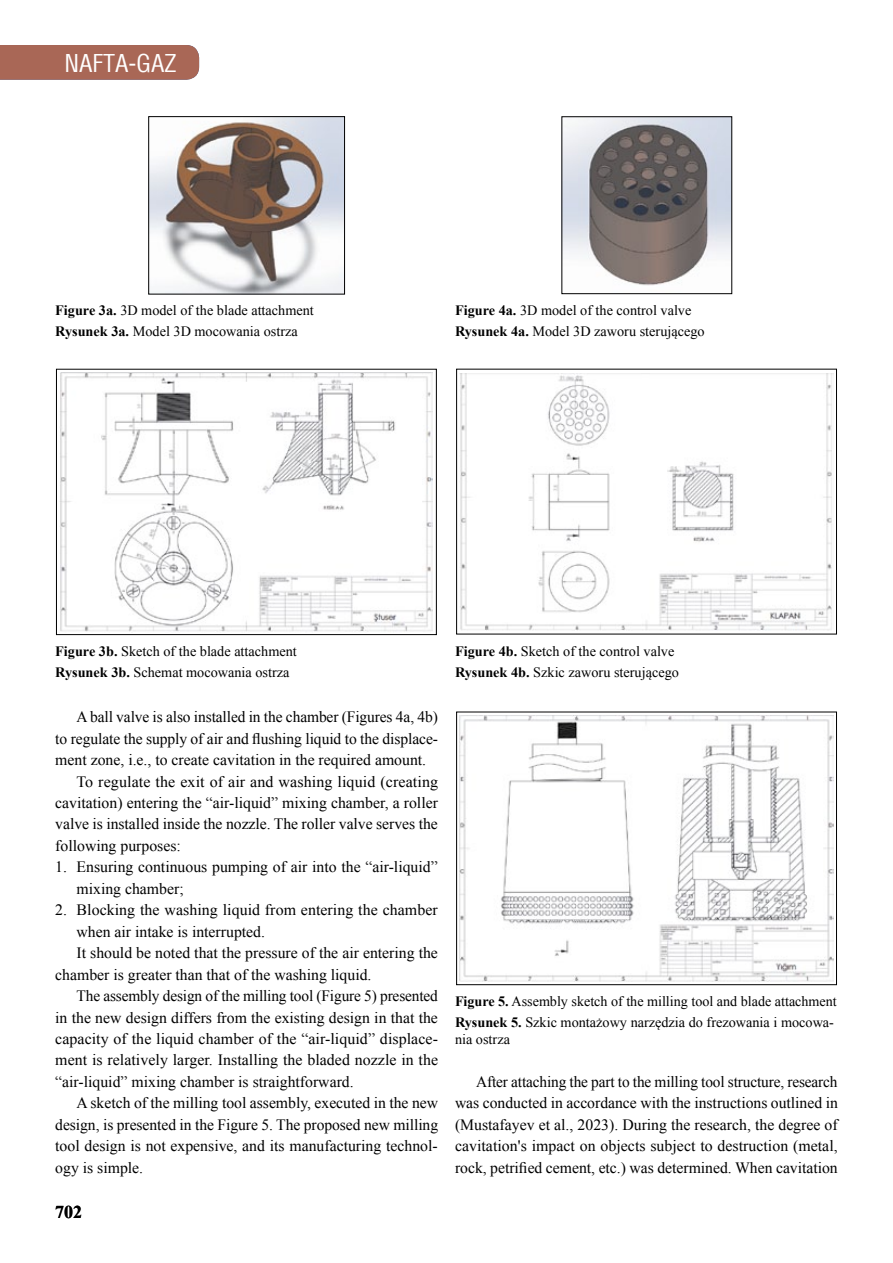
<style>
.page{position:relative;width:893px;height:1263px;background:#fff}
.page>*{position:absolute;margin:0;border:0;box-sizing:border-box;transform-origin:0 0}
.t1{font:24px "Switzerland Condensed";color:#fff}
.t2{font:700 18px "Times New Roman";color:#000}
.t3{font:15.75px/21.5px "Times New Roman";color:#000}
.t4{font:14.25px/21.3px "Times New Roman";color:#000}
.s1{font-weight:700}
</style>
<div class="page">
<div style="left:0;top:45px;width:199px;height:35px;background:#a96756"></div>
<img style="left:150px;top:118px;width:193px;height:174px">
<div style="left:148px;top:116px;width:197px;height:178px;border:1px solid #000"></div>
<img style="left:60px;top:372px;width:373px;height:260px">
<div style="left:56px;top:369px;width:381px;height:266px;border:1px solid #000"></div>
<img style="left:564px;top:118px;width:166px;height:168px">
<div style="left:562px;top:116px;width:170px;height:178px;border:1px solid #000"></div>
<img style="left:460px;top:373px;width:373px;height:257px">
<div style="left:456px;top:369px;width:381px;height:265px;border:1px solid #000"></div>
<img style="left:460px;top:716px;width:373px;height:265px">
<div style="left:456px;top:712px;width:381px;height:273px;border:1px solid #000"></div>
<h1 class="t1" style="left:64px;top:49px;width:114px">NAFTA-GAZ</h1>
<p class="t4" style="left:55px;top:299px;width:260px"><span class="s1">Figure 3a.</span> 3D model of the blade attachment<br><span class="s1">Rysunek 3a.</span> Model 3D mocowania ostrza</p>
<p class="t4" style="left:455px;top:299px;width:251px"><span class="s1">Figure 4a.</span> 3D model of the control valve<br><span class="s1">Rysunek 4a.</span> Model 3D zaworu sterującego</p>
<p class="t4" style="left:55px;top:640px;width:243px"><span class="s1">Figure 3b.</span> Sketch of the blade attachment<br><span class="s1">Rysunek 3b.</span> Schemat mocowania ostrza</p>
<p class="t3" style="left:77px;top:706px;width:363px">A ball valve is also installed in the chamber (Figures 4a, 4b)</p>
<p class="t3" style="left:55px;top:727px;width:384px">to regulate the supply of air and flushing liquid to the displace-</p>
<p class="t3" style="left:55px;top:749px;width:372px">ment zone, i.e., to create cavitation in the required amount.</p>
<p class="t3" style="left:77px;top:770px;width:363px">To regulate the exit of air and washing liquid (creating</p>
<p class="t3" style="left:55px;top:792px;width:384px">cavitation) entering the “air-liquid” mixing chamber, a roller</p>
<p class="t3" style="left:55px;top:813px;width:384px">valve is installed inside the nozzle. The roller valve serves the</p>
<p class="t3" style="left:55px;top:835px;width:127px">following purposes:</p>
<p class="t3" style="left:77px;top:856px;width:363px;text-indent:-21px">1. Ensuring continuous pumping of air into the “air-liquid” mixing chamber;</p>
<p class="t3" style="left:55px;top:899px;width:384px">2. Blocking the washing liquid from entering the chamber</p>
<p class="t3" style="left:77px;top:920px;width:190px">when air intake is interrupted.</p>
<p class="t3" style="left:77px;top:942px;width:363px">It should be noted that the pressure of the air entering the</p>
<p class="t3" style="left:55px;top:963px;width:318px">chamber is greater than that of the washing liquid.</p>
<p class="t3" style="left:77px;top:985px;width:363px">The assembly design of the milling tool (Figure 5) presented</p>
<p class="t3" style="left:55px;top:1006px;width:384px">in the new design differs from the existing design in that the</p>
<p class="t3" style="left:55px;top:1028px;width:384px">capacity of the liquid chamber of the “air-liquid” displace-</p>
<p class="t3" style="left:55px;top:1049px;width:384px">ment is relatively larger. Installing the bladed nozzle in the</p>
<p class="t3" style="left:55px;top:1070px;width:300px">“air-liquid” mixing chamber is straightforward.</p>
<p class="t3" style="left:77px;top:1092px;width:363px">A sketch of the milling tool assembly, executed in the new</p>
<p class="t3" style="left:55px;top:1113px;width:384px">design, is presented in the Figure 5. The proposed new milling</p>
<p class="t3" style="left:55px;top:1135px;width:384px">tool design is not expensive, and its manufacturing technol-</p>
<p class="t3" style="left:55px;top:1156px;width:89px">ogy is simple.</p>
<p class="t2" style="left:55px;top:1199px;width:28px">702</p>
<p class="t4" style="left:455px;top:640px;width:225px"><span class="s1">Figure 4b.</span> Sketch of the control valve<br><span class="s1">Rysunek 4b.</span> Szkic zaworu sterującego</p>
<p class="t4" style="left:455px;top:990px;width:383px"><span class="s1">Figure 5.</span> Assembly sketch of the milling tool and blade attachment<br><span class="s1">Rysunek 5.</span> Szkic montażowy narzędzia do frezowania i mocowa-</p>
<p class="t4" style="left:455px;top:1029px;width:57px">nia ostrza</p>
<p class="t3" style="left:455px;top:1070px;width:384px;text-align:justify;text-indent:21px">After attaching the part to the milling tool structure, research was conducted in accordance with the instructions outlined in (Mustafayev et al., 2023). During the research, the degree of cavitation's impact on objects subject to destruction (metal, rock, petrified cement, etc.) was determined. When cavitation</p>
</div>
